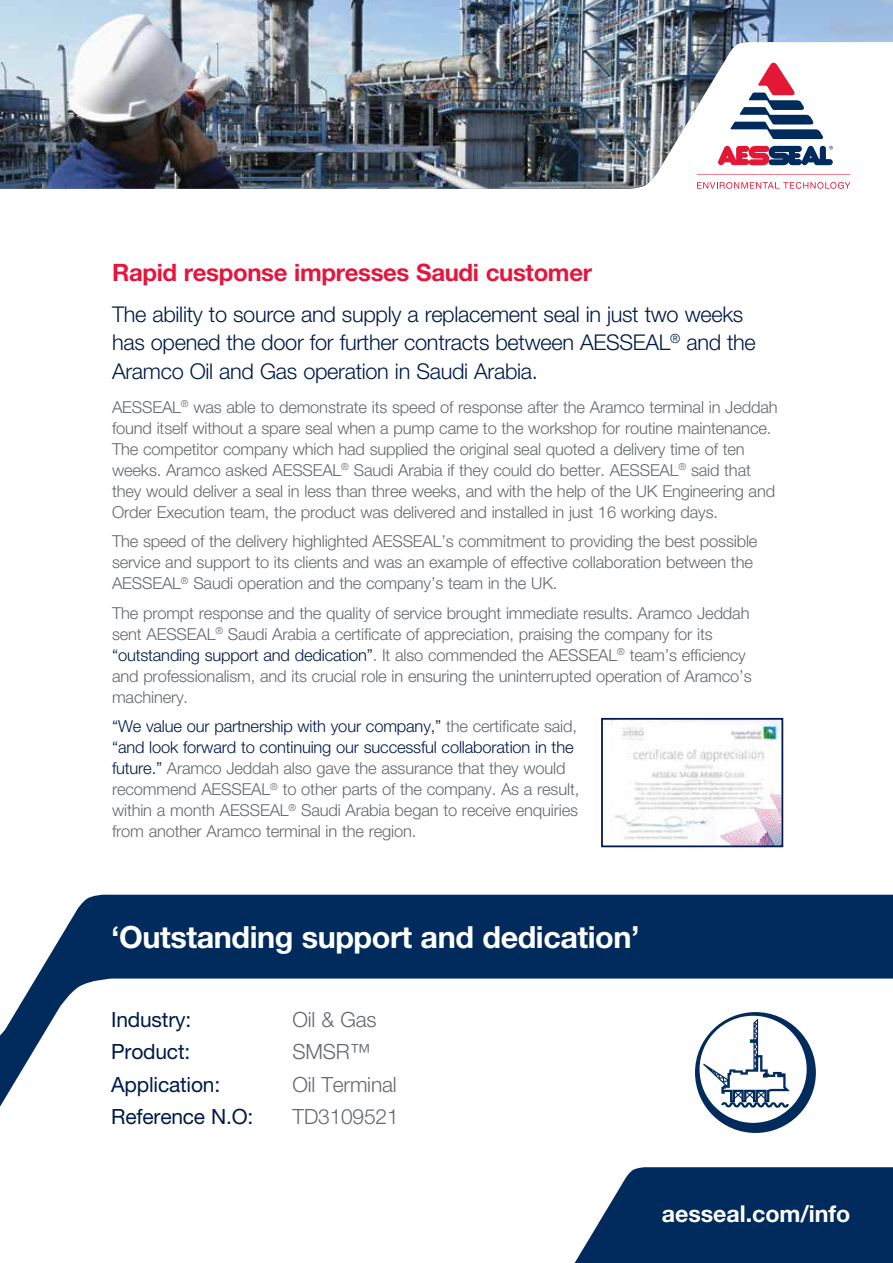
<style>
.page{position:relative;width:893px;height:1263px;background:#fff}
.page>*{position:absolute;margin:0;border:0;box-sizing:border-box;transform-origin:0 0}
.Case_Studies_White_Header{font:700 30.6px "Helvetica Neue LTW1 G";letter-spacing:-.015em;color:#fff}
.Headline{font:700 24px "Helvetica Neue LTW1 G";letter-spacing:-.015em;color:#e3173e}
.Website{font:700 23.25px "Helvetica Neue LTW1 G";letter-spacing:-.005em;color:#fff}
.Subline{font:300 21.75px/28.5px "Helvetica Neue LTW1 G";letter-spacing:-.015em;color:#001b49}
.Case_Studies_Tabs{font:21px "Helvetica Neue LTW1 G";letter-spacing:-.01em;color:#001b49}
.Case_Studies_Tabs-2{font:300 21px "Helvetica Neue LTW1 G";letter-spacing:-.01em;color:#65696e}
.Body_copy_11pt{font:300 16.5px/21px "Helvetica Neue LTW1 G";letter-spacing:-.01em;color:#65696e}
.s1{color:#001b49}
</style>
<div class="page">
<div style="left:36px;top:895px;width:857px;height:83px;background:#002b5c"></div>
<svg style="left:0;top:978px;width:893px;height:155px"></svg>
<div style="left:695px;top:1012px;width:121px;height:121px;background:#002b5c;border-radius:50%"></div>
<div style="left:700px;top:1016px;width:107px;height:107px;background:#fff;border-radius:50%"></div>
<svg style="left:703px;top:1018px;width:87px;height:90px"></svg>
<img style="left:0;top:0;width:893px;height:189px">
<svg style="left:697px;top:174px;width:153px;height:1px"></svg>
<svg style="left:718px;top:146px;width:115px;height:19px"></svg>
<svg style="left:730px;top:63px;width:93px;height:76px"></svg>
<svg style="left:697px;top:182px;width:153px;height:7px"></svg>
<svg style="left:574px;top:1167px;width:319px;height:96px;background:#183f6b"></svg>
<img style="left:611px;top:721px;width:169px;height:123px">
<div style="left:601px;top:718px;width:182px;height:129px;border:2px solid #001b49"></div>
<p class="Headline" style="left:112px;top:257px;width:481px">Rapid response impresses Saudi customer</p>
<p class="Subline" style="left:112px;top:300px;width:645px">The ability to source and supply a replacement seal in just two weeks has opened the door for further contracts between AESSEAL<sup>®</sup> and the<br>Aramco Oil and Gas operation in Saudi Arabia.</p>
<p class="Body_copy_11pt" style="left:112px;top:396px;width:667px">AESSEAL<sup>®</sup> was able to demonstrate its speed of response after the Aramco terminal in Jeddah found itself without a spare seal when a pump came to the workshop for routine maintenance.<br>The competitor company which had supplied the original seal quoted a delivery time of ten weeks. Aramco asked AESSEAL<sup>®</sup> Saudi Arabia if they could do better. AESSEAL<sup>®</sup> said that they would deliver a seal in less than three weeks, and with the help of the UK Engineering and Order Execution team, the product was delivered and installed in just 16 working days.</p>
<p class="Body_copy_11pt" style="left:112px;top:531px;width:647px">The speed of the delivery highlighted AESSEAL’s commitment to providing the best possible service and support to its clients and was an example of effective collaboration between the<br>AESSEAL<sup>®</sup> Saudi operation and the company’s team in the UK.</p>
<p class="Body_copy_11pt" style="left:112px;top:602px;width:641px">The prompt response and the quality of service brought immediate results. Aramco Jeddah sent AESSEAL<sup>®</sup> Saudi Arabia a certificate of appreciation, praising the company for its <span class="s1">“outstanding support and dedication”</span>. It also commended the AESSEAL<sup>®</sup> team’s efficiency and professionalism, and its crucial role in ensuring the uninterrupted operation of Aramco’s machinery.</p>
<p class="Body_copy_11pt" style="left:112px;top:716px;width:469px"><span class="s1">“We value our partnership with your company,”</span> the certificate said, <span class="s1">“and look forward to continuing our successful collaboration in the future.”</span> Aramco Jeddah also gave the assurance that they would recommend AESSEAL<sup>®</sup> to other parts of the company. As a result, within a month AESSEAL<sup>®</sup> Saudi Arabia began to receive enquiries from another Aramco terminal in the region.</p>
<p class="Case_Studies_White_Header" style="left:111px;top:918px;width:530px">‘Outstanding support and dedication’</p>
<p class="Case_Studies_Tabs" style="left:111px;top:1007px;width:81px">Industry:</p>
<p class="Case_Studies_Tabs-2" style="left:293px;top:1007px;width:85px">Oil &amp; Gas</p>
<p class="Case_Studies_Tabs" style="left:111px;top:1039px;width:81px">Product:</p>
<p class="Case_Studies_Tabs-2" style="left:293px;top:1039px;width:79px">SMSR™</p>
<p class="Case_Studies_Tabs" style="left:111px;top:1071px;width:110px">Application:</p>
<p class="Case_Studies_Tabs-2" style="left:293px;top:1071px;width:106px">Oil Terminal</p>
<p class="Case_Studies_Tabs" style="left:111px;top:1103px;width:144px">Reference N.O:</p>
<p class="Case_Studies_Tabs-2" style="left:293px;top:1103px;width:108px">TD3109521</p>
<p class="Website" style="left:662px;top:1199px;width:190px">aesseal.com/info</p>
</div>
